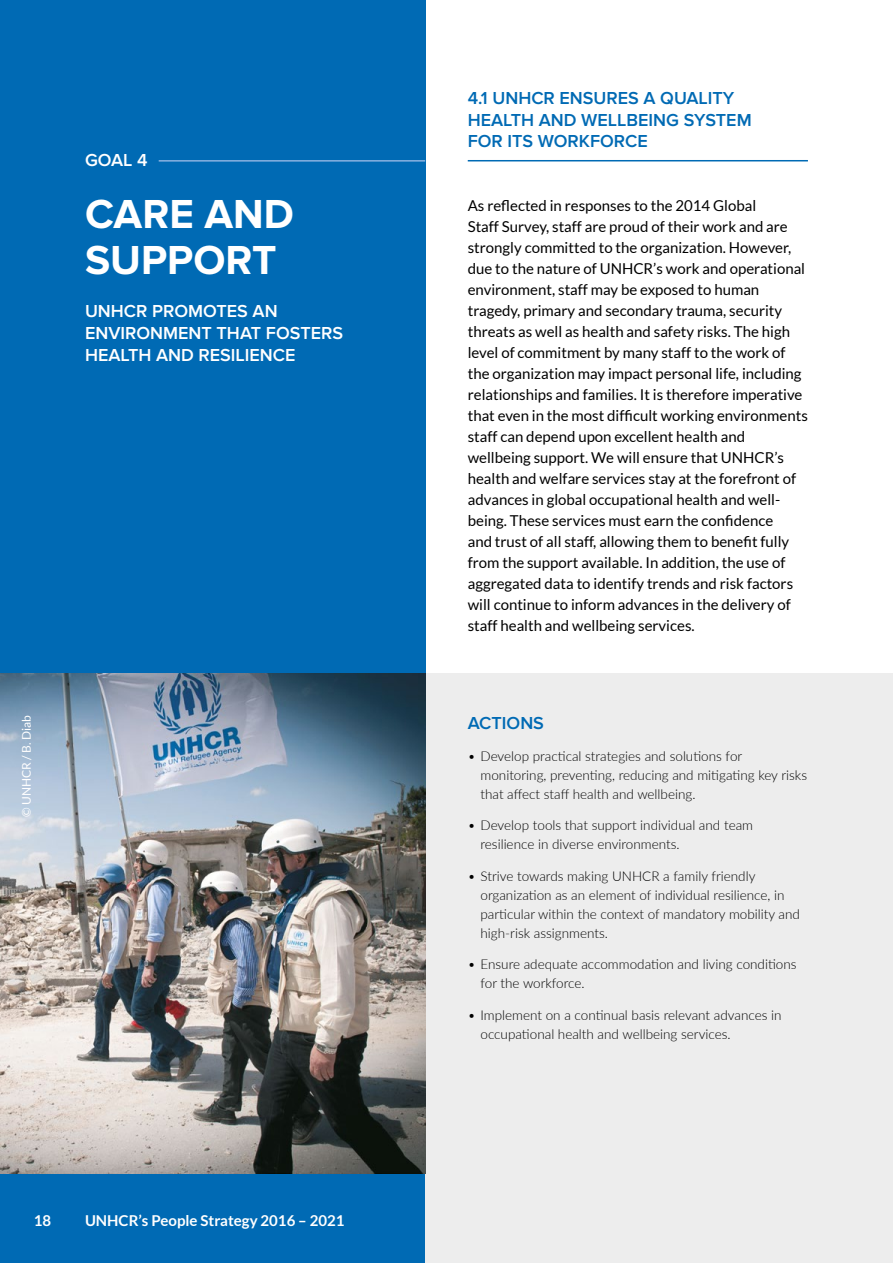
<style>
.page{position:relative;width:893px;height:1263px;background:#fff}
.page>*{position:absolute;margin:0;border:0;box-sizing:border-box;transform-origin:0 0}
.t1{font:700 42px/46.2px "Proxima Nova";color:#fff}
.t2{font:600 18px/21.6px "Proxima Nova";color:#006ab4}
.t3{font:600 18px/21.6px "Proxima Nova";color:#fff}
.t4{font:15px/21px "Lato";color:#000}
.t5{font:700 15px "Lato";color:#fff}
.t6{font:300 13.5px/18.9px "Lato";color:#000}
.t7{font:12px "Lato";color:#fff}
</style>
<div class="page">
<div style="left:0;top:0;width:425px;height:1263px;background:#006ab4"></div>
<div style="left:425px;top:673px;width:468px;height:590px;background:#ededed"></div>
<hr style="left:468px;top:160px;width:340px;height:1px;background:#006ab4">
<img style="left:0;top:673px;width:425px;height:501px">
<hr style="left:159px;top:160px;width:266px;height:2px;background:#8ab2e0">
<p class="t3" style="left:85px;top:149px;width:64px">GOAL 4</p>
<h1 class="t1" style="left:85px;top:192px;width:211px">CARE AND<br>SUPPORT</h1>
<p class="t3" style="left:85px;top:301px;width:260px">UNHCR PROMOTES AN<br>ENVIRONMENT THAT FOSTERS<br>HEALTH AND RESILIENCE</p>
<p class="t7" style="left:20px;top:817px;width:103px;rotate:-90deg">© UNHCR / B. Diab</p>
<p class="t5" style="left:34px;top:1212px;width:19px">18</p>
<p class="t5" style="left:85px;top:1212px;width:261px">UNHCR’s People Strategy 2016 – 2021</p>
<p class="t2" style="left:468px;top:88px;width:285px">4.1 UNHCR ENSURES A QUALITY<br>HEALTH AND WELLBEING SYSTEM<br>FOR ITS WORKFORCE</p>
<p class="t4" style="left:468px;top:195px;width:342px">As reflected in responses to the 2014 Global<br>Staff Survey, staff are proud of their work and are strongly committed to the organization. However, due to the nature of UNHCR’s work and operational environment, staff may be exposed to human tragedy, primary and secondary trauma, security threats as well as health and safety risks. The high level of commitment by many staff to the work of the organization may impact personal life, including relationships and families. It is therefore imperative that even in the most difficult working environments staff can depend upon excellent health and wellbeing support. We will ensure that UNHCR’s health and welfare services stay at the forefront of advances in global occupational health and well&shy;being. These services must earn the confidence<br>and trust of all staff, allowing them to benefit fully from the support available. In addition, the use of aggregated data to identify trends and risk factors will continue to inform advances in the delivery of staff health and wellbeing services.</p>
<p class="t2" style="left:468px;top:713px;width:78px">ACTIONS</p>
<p class="t6" style="left:480px;top:746px;width:328px;text-indent:-13px">• Develop practical strategies and solutions for monitoring, preventing, reducing and mitigating key risks that affect staff health and wellbeing.</p>
<p class="t6" style="left:480px;top:816px;width:274px;text-indent:-13px">• Develop tools that support individual and team resilience in diverse environments.</p>
<p class="t6" style="left:480px;top:866px;width:321px;text-indent:-13px">• Strive towards making UNHCR a family friendly organization as an element of individual resilience, in particular within the context of mandatory mobility and high-risk assignments.</p>
<p class="t6" style="left:480px;top:954px;width:318px;text-indent:-13px">• Ensure adequate accommodation and living conditions for the workforce.</p>
<p class="t6" style="left:480px;top:1005px;width:303px;text-indent:-13px">• Implement on a continual basis relevant advances in occupational health and wellbeing services.</p>
</div>
